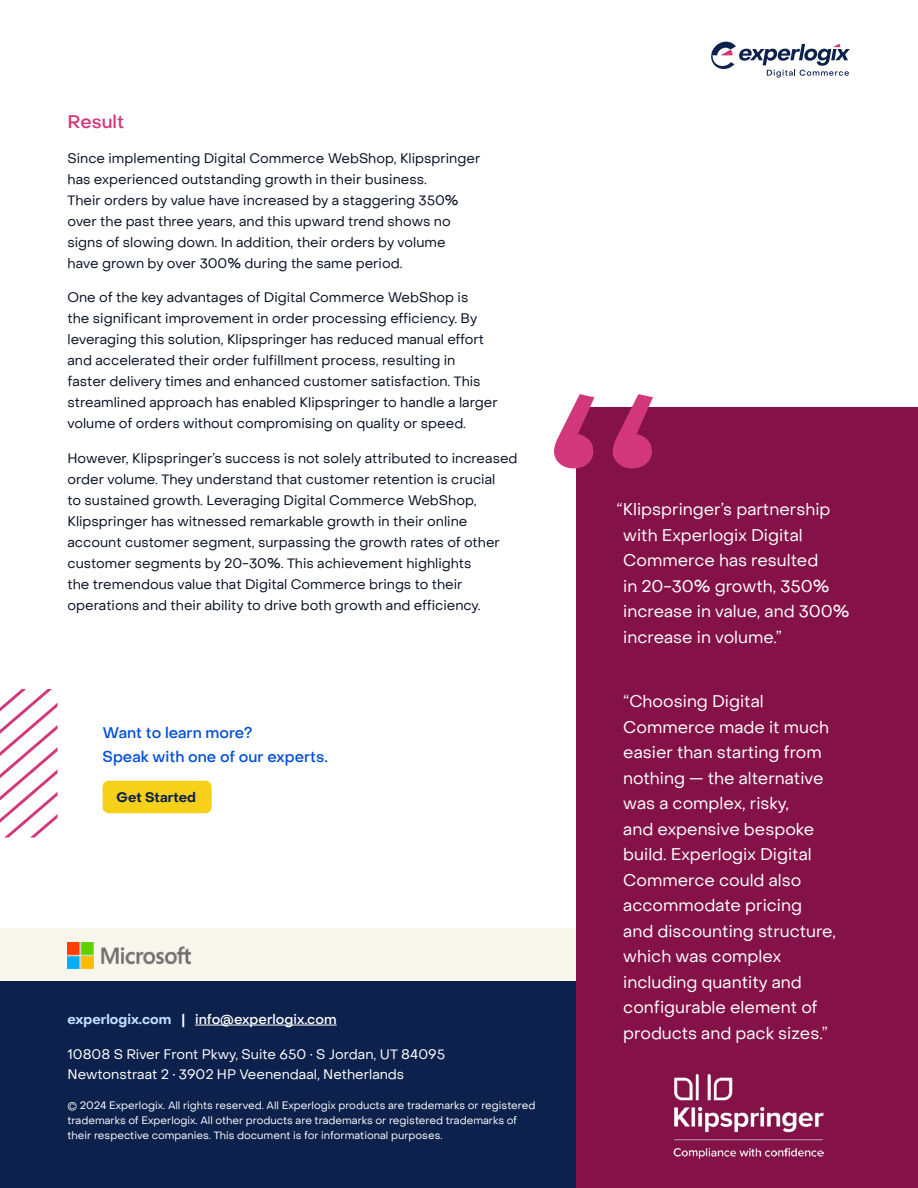
<style>
.page{position:relative;width:918px;height:1188px;background:#fff}
.page>*{position:absolute;margin:0;border:0;box-sizing:border-box;transform-origin:0 0}
.t1{font:500 18px "Object Sans";color:#d3377b}
.Body{font:16.5px/25.5px "Object Sans";color:#fff}
.t2{font:500 15px/24px "Object Sans";color:#0350d8}
.Body-2{font:13.5px/21px "Object Sans";color:#061021}
.Body-3{font:13.5px/19.5px "Object Sans";color:#fff}
.Body-4{font:500 13.5px "Object Sans";color:#fff}
.Body-5{font:700 13.5px "Object Sans";color:#0c214c}
.Body-6{font:10.5px/15px "Object Sans";color:#fff}
.s1{font-weight:700;color:#c0deff}
.s2{font-weight:700}
</style>
<div class="page">
<div style="left:0;top:928px;width:918px;height:53px;background:#f9f6ed"></div>
<div style="left:0;top:981px;width:918px;height:207px;background:#0c214c"></div>
<svg style="left:711px;top:42px;width:139px;height:36px"></svg>
<hr style="left:195px;top:1025px;width:142px;height:1px;background:#fff">
<img style="left:68px;top:942px;width:123px;height:27px">
<div style="left:576px;top:408px;width:342px;height:780px;background:#841248"></div>
<svg style="left:554px;top:394px;width:99px;height:74px"></svg>
<svg style="left:0;top:689px;width:58px;height:149px"></svg>
<div style="left:103px;top:781px;width:109px;height:32px;background:#f7d119;border-radius:6px"></div>
<img style="left:673px;top:1073px;width:151px;height:86px">
<h3 class="t1" style="left:68px;top:111px;width:58px">Result</h3>
<p class="Body-2" style="left:68px;top:147px;width:414px">Since implementing Digital Commerce WebShop, Klipspringer has experienced outstanding growth in their business.<br>Their orders by value have increased by a staggering 350% over the past three years, and this upward trend shows no signs of slowing down. In addition, their orders by volume<br>have grown by over 300% during the same period.</p>
<p class="Body-2" style="left:68px;top:287px;width:432px">One of the key advantages of Digital Commerce WebShop is<br>the significant improvement in order processing efficiency. By leveraging this solution, Klipspringer has reduced manual effort and accelerated their order fulfillment process, resulting in<br>faster delivery times and enhanced customer satisfaction. This streamlined approach has enabled Klipspringer to handle a larger volume of orders without compromising on quality or speed.</p>
<p class="Body-2" style="left:68px;top:447px;width:452px">However, Klipspringer’s success is not solely attributed to increased order volume. They understand that customer retention is crucial<br>to sustained growth. Leveraging Digital Commerce WebShop, Klipspringer has witnessed remarkable growth in their online account customer segment, surpassing the growth rates of other customer segments by 20-30%. This achievement highlights<br>the tremendous value that Digital Commerce brings to their operations and their ability to drive both growth and efficiency.</p>
<h3 class="t2" style="left:103px;top:721px;width:227px">Want to learn more?<br>Speak with one of our experts.</h3>
<p class="Body-5" style="left:117px;top:789px;width:81px">Get Started</p>
<p class="Body-4" style="left:68px;top:1011px;width:271px"><span class="s1">experlogix.com</span> <span class="s2">|</span> info@experlogix.com</p>
<p class="Body-3" style="left:68px;top:1045px;width:379px">10808 S River Front Pkwy, Suite 650 • S Jordan, UT 84095<br>Newtonstraat 2 • 3902 HP Veenendaal, Netherlands</p>
<p class="Body-6" style="left:68px;top:1098px;width:470px">© 2024 Experlogix. All rights reserved. All Experlogix products are trademarks or registered trademarks of Experlogix. All other products are trademarks or registered trademarks of their respective companies. This document is for informational purposes.</p>
<p class="Body" style="left:623px;top:497px;width:228px;text-indent:-7px">“Klipspringer’s partnership with Experlogix Digital<br>Commerce has resulted<br>in 20-30% growth, 350% increase in value, and 300% increase in volume.”</p>
<p class="Body" style="left:623px;top:689px;width:214px">“Choosing Digital<br>Commerce made it much easier than starting from nothing — the alternative was a complex, risky,<br>and expensive bespoke build. Experlogix Digital<br>Commerce could also accommodate pricing and discounting structure, which was complex including quantity and configurable element of products and pack sizes.”</p>
</div>
